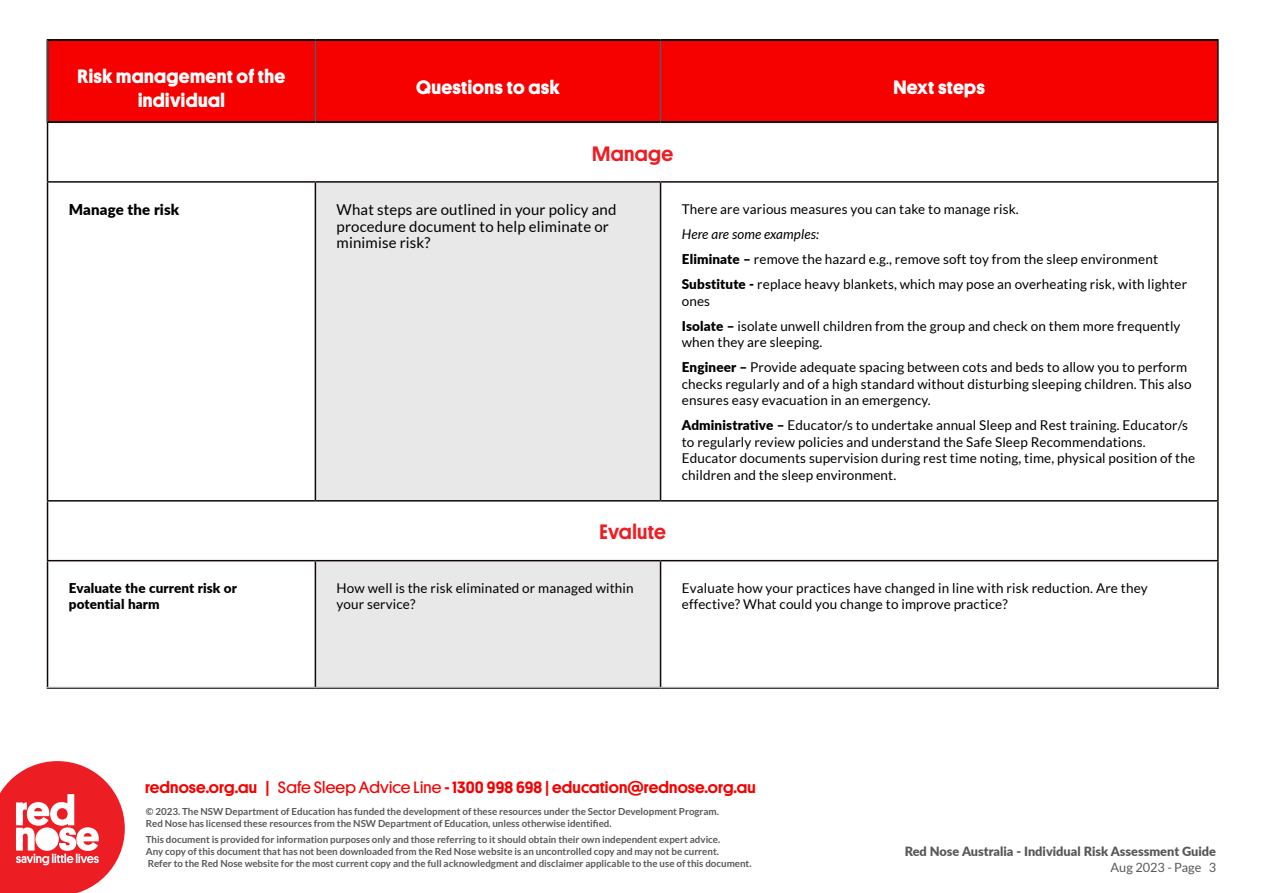
<style>
.page{position:relative;width:1263px;height:893px;background:#fff}
.page>*{position:absolute;margin:0;border:0;box-sizing:border-box;transform-origin:0 0}
.t1{font:500 21px "Platform";letter-spacing:.02em;color:#ed1d24}
.t2{font:700 19.5px/23.4px "Platform";letter-spacing:.02em;color:#fff;text-align:center}
.t3{font:500 16.5px "Platform";letter-spacing:.01em;color:#f60000}
.t4{font:15px/16.5px "Lato";letter-spacing:.01em;color:#000}
.t5{font:900 15px "Lato";letter-spacing:.01em;color:#000}
.t6{font:13.5px/16.5px "Lato";letter-spacing:.01em;color:#000}
.t7{font:900 13.5px/16.5px "Lato";letter-spacing:.01em;color:#000}
.t8{font:900 12.75px "Lato";color:#58595b}
.t9{font:12.75px "Lato";color:#58595b}
.t10{font:700 9.75px/12.1px "Lato";color:#58595b}
.s1{font-style:italic}
.s2{font-weight:900}
.s3{font-weight:400}
</style>
<div class="page">
<svg style="left:0;top:761px;width:125px;height:132px"></svg>
<div style="left:49px;top:41px;width:1168px;height:80px;background:#f60000"></div>
<svg style="left:315px;top:183px;width:345px;height:504px;background:#e7e7e7"></svg>
<hr style="left:315px;top:41px;width:1px;height:80px;background:#58595b">
<hr style="left:660px;top:41px;width:1px;height:80px;background:#58595b">
<hr style="left:47px;top:183px;width:1px;height:317px;background:#100906">
<hr style="left:1217px;top:183px;width:2px;height:317px;background:#100906">
<hr style="left:47px;top:39px;width:268px;height:1px;background:#100906">
<hr style="left:48px;top:40px;width:267px;height:1px;background:#100906">
<hr style="left:47px;top:40px;width:1px;height:82px;background:#100906">
<hr style="left:48px;top:41px;width:1px;height:80px;background:#100906">
<hr style="left:315px;top:39px;width:345px;height:1px;background:#100906">
<hr style="left:315px;top:40px;width:345px;height:1px;background:#100906">
<hr style="left:660px;top:39px;width:559px;height:1px;background:#100906">
<hr style="left:660px;top:40px;width:559px;height:1px;background:#100906">
<hr style="left:48px;top:121px;width:267px;height:1px;background:#100906">
<hr style="left:47px;top:122px;width:268px;height:1px;background:#100906">
<hr style="left:315px;top:121px;width:345px;height:1px;background:#100906">
<hr style="left:315px;top:122px;width:345px;height:1px;background:#100906">
<hr style="left:660px;top:121px;width:557px;height:1px;background:#100906">
<hr style="left:660px;top:122px;width:557px;height:1px;background:#100906">
<hr style="left:1217px;top:41px;width:2px;height:81px;background:#100906">
<hr style="left:315px;top:183px;width:1px;height:317px;background:#100906">
<hr style="left:660px;top:183px;width:1px;height:317px;background:#100906">
<hr style="left:47px;top:500px;width:268px;height:2px;background:#100906">
<hr style="left:47px;top:502px;width:1px;height:58px;background:#100906">
<hr style="left:315px;top:500px;width:345px;height:2px;background:#100906">
<hr style="left:660px;top:500px;width:559px;height:2px;background:#100906">
<hr style="left:1217px;top:502px;width:2px;height:58px;background:#100906">
<hr style="left:47px;top:123px;width:1px;height:58px;background:#100906">
<hr style="left:1217px;top:122px;width:2px;height:59px;background:#100906">
<hr style="left:47px;top:181px;width:268px;height:2px;background:#100906">
<hr style="left:315px;top:181px;width:345px;height:2px;background:#100906">
<hr style="left:660px;top:181px;width:559px;height:2px;background:#100906">
<hr style="left:47px;top:560px;width:268px;height:1px;background:#100906">
<hr style="left:47px;top:561px;width:1px;height:126px;background:#100906">
<hr style="left:315px;top:560px;width:345px;height:1px;background:#100906">
<hr style="left:315px;top:561px;width:1px;height:126px;background:#100906">
<hr style="left:660px;top:560px;width:559px;height:1px;background:#100906">
<hr style="left:660px;top:561px;width:1px;height:126px;background:#100906">
<hr style="left:1217px;top:561px;width:2px;height:126px;background:#100906">
<hr style="left:47px;top:687px;width:268px;height:2px;background:#100906">
<hr style="left:315px;top:687px;width:345px;height:2px;background:#100906">
<hr style="left:660px;top:687px;width:559px;height:2px;background:#100906">
<hr style="left:47px;top:687px;width:1170px;height:1px;background:#a7a9ac">
<h2 class="t2" style="left:77px;top:64px;width:209px">Risk management of the individual</h2>
<h2 class="t2" style="left:416px;top:74px;width:145px">Questions to ask</h2>
<h2 class="t2" style="left:893px;top:74px;width:93px">Next steps</h2>
<h1 class="t1" style="left:592px;top:138px;width:83px">Manage</h1>
<p class="t5" style="left:69px;top:198px;width:112px">Manage the risk</p>
<p class="t4" style="left:337px;top:201px;width:281px">What steps are outlined in your policy and procedure document to help eliminate or minimise risk?</p>
<p class="t6" style="left:682px;top:201px;width:338px">There are various measures you can take to manage risk.</p>
<p class="t6" style="left:682px;top:222px;width:507px;line-height:25px"><span class="s1">Here are some examples:<br></span><span class="s2">Eliminate –</span> remove the hazard e.g., remove soft toy from the sleep environment<br><span class="s2">Substitute -</span> replace heavy blankets, which may pose an overheating risk, with lighter</p>
<p class="t6" style="left:682px;top:288px;width:500px;line-height:25px">ones<br><span class="s2">Isolate –</span> isolate unwell children from the group and check on them more frequently</p>
<p class="t6" style="left:682px;top:330px;width:507px;line-height:25px">when they are sleeping.<br><span class="s2">Engineer –</span> Provide adequate spacing between cots and beds to allow you to perform</p>
<p class="t6" style="left:682px;top:375px;width:511px">checks regularly and of a high standard without disturbing sleeping children. This also ensures easy evacuation in an emergency.</p>
<p class="t6" style="left:682px;top:417px;width:515px"><span class="s2">Administrative –</span> Educator/s to undertake annual Sleep and Rest training. Educator/s to regularly review policies and understand the Safe Sleep Recommendations.<br>Educator documents supervision during rest time noting, time, physical position of the children and the sleep environment.</p>
<h1 class="t1" style="left:599px;top:517px;width:68px">Evalute</h1>
<p class="t7" style="left:69px;top:579px;width:170px">Evaluate the current risk or potential harm</p>
<p class="t6" style="left:337px;top:580px;width:299px">How well is the risk eliminated or managed within your service?</p>
<p class="t6" style="left:682px;top:580px;width:467px">Evaluate how your practices have changed in line with risk reduction. Are they effective? What could you change to improve practice?</p>
<p class="t3" style="left:145px;top:775px;width:612px">rednose.org.au | <span class="s3">Safe Sleep Advice Line</span> - 1300 998 698 | education@rednose.org.au</p>
<p class="t10" style="left:146px;top:806px;width:575px;line-height:11.7px">© 2023. The NSW Department of Education has funded the development of these resources under the Sector Development Program.<br>Red Nose has licensed these resources from the NSW Department of Education, unless otherwise identified.</p>
<p class="t10" style="left:146px;top:833px;width:607px">This document is provided for information purposes only and those referring to it should obtain their own independent expert advice.<br>Any copy of this document that has not been downloaded from the Red Nose website is an uncontrolled copy and may not be current.<br>Refer to the Red Nose website for the most current copy and the full acknowledgment and disclaimer applicable to the use of this document.</p>
<p class="t8" style="left:905px;top:842px;width:313px">Red Nose Australia - Individual Risk Assessment Guide</p>
<p class="t9" style="left:1110px;top:860px;width:107px">Aug 2023 - Page 3</p>
</div>
